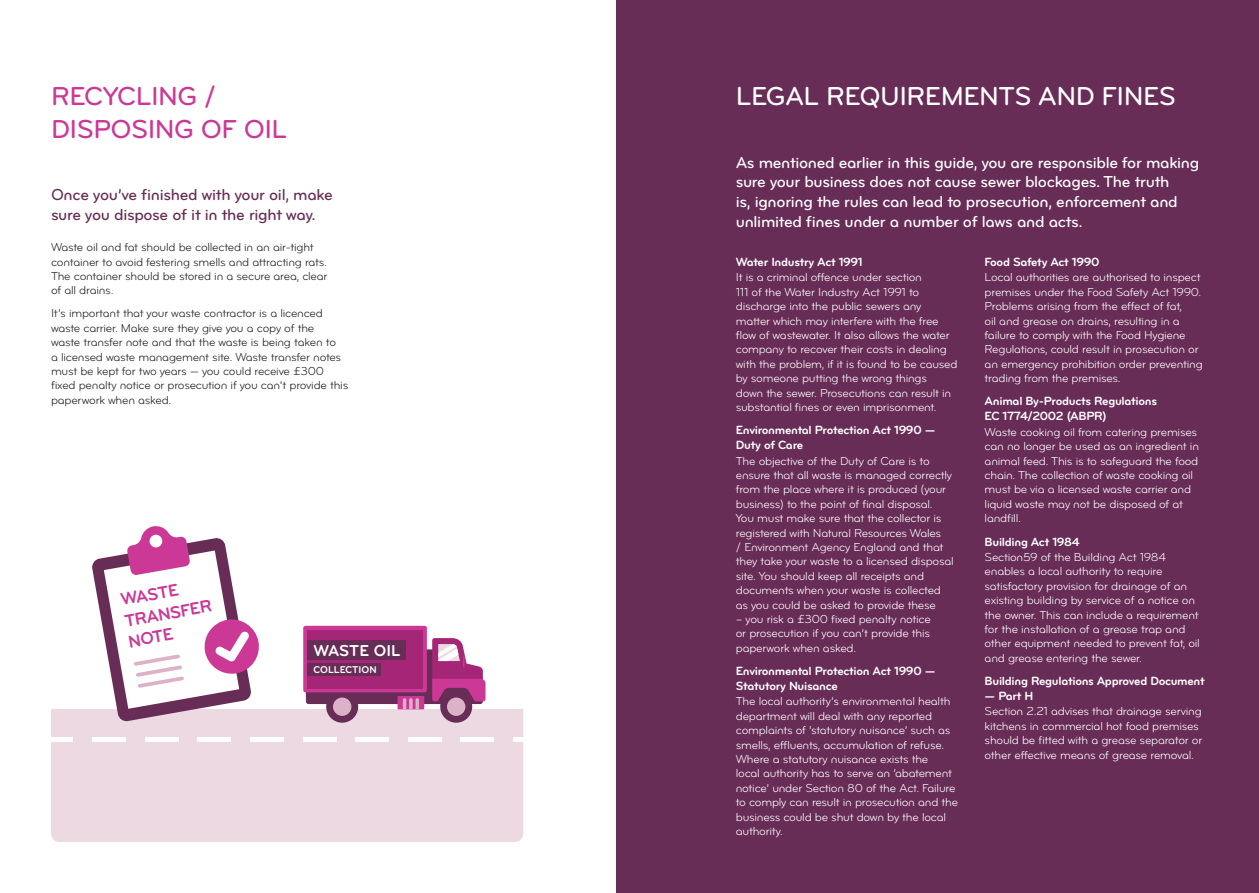
<style>
.page{position:relative;width:1259px;height:893px;background:#fff}
.page>*{position:absolute;margin:0;border:0;box-sizing:border-box;transform-origin:0 0}
.t1{font:27px "Bryant Pro Medium Alternate";letter-spacing:-.02em;color:#fff}
.t2{font:27px/32.4px "Bryant Pro Medium Alternate";letter-spacing:-.02em;color:#cc3896}
.t3{font:700 17.85px/21.3px "Bryant Pro";color:#cc3896}
.t4{font:16.5px/19.8px "Bryant Pro Medium Alternate";letter-spacing:-.02em;color:#fff}
.t5{font:16.5px/19.8px "Bryant Pro Medium Alternate";letter-spacing:-.02em;color:#682d57}
.t6{font:700 16.5px "Bryant Pro";letter-spacing:-.005em;color:#fff}
.t7{font:12.3px/14.9px "Bryant Pro Bold Alternate";letter-spacing:-.025em;color:#fff}
.t8{font:12px/14.4px "Bryant Pro Regular Alternate";letter-spacing:-.02em;color:#fff}
.t9{font:12px/14.4px "Bryant Pro Regular Alternate";letter-spacing:-.02em;color:#231f20}
.t10{font:700 10.35px "Bryant Pro";color:#fff}
</style>
<div class="page">
<div style="left:51px;top:710px;width:472px;height:132px;background:#ecd9e2"></div>
<div style="left:326px;top:691px;width:32px;height:32px;background:#682d57;border-radius:50%"></div>
<div style="left:303px;top:626px;width:124px;height:66px;background:#cc3896;border-radius:2px"></div>
<div style="left:307px;top:630px;width:116px;height:58px;background:#a52576"></div>
<div style="left:440px;top:691px;width:32px;height:32px;background:#682d57;border-radius:50%"></div>
<div style="left:447px;top:697px;width:18px;height:19px;background:#dbb2c8;border-radius:50%"></div>
<svg style="left:306px;top:638px;width:179px;height:71px"></svg>
<div style="left:307px;top:641px;width:99px;height:19px;background:#682d57"></div>
<div style="left:307px;top:663px;width:74px;height:13px;background:#682d57"></div>
<div style="left:333px;top:697px;width:18px;height:19px;background:#dbb2c8;border-radius:50%"></div>
<svg style="left:91px;top:526px;width:170px;height:196px"></svg>
<hr style="left:197px;top:738px;width:34px;height:4px;background:#fff">
<hr style="left:250px;top:738px;width:34px;height:4px;background:#fff">
<hr style="left:302px;top:738px;width:34px;height:4px;background:#fff">
<hr style="left:355px;top:738px;width:34px;height:4px;background:#fff">
<hr style="left:92px;top:738px;width:34px;height:4px;background:#fff">
<hr style="left:145px;top:738px;width:34px;height:4px;background:#fff">
<hr style="left:51px;top:738px;width:22px;height:4px;background:#fff">
<hr style="left:408px;top:738px;width:33px;height:4px;background:#fff">
<hr style="left:460px;top:738px;width:34px;height:4px;background:#fff">
<hr style="left:513px;top:738px;width:10px;height:4px;background:#fff">
<div style="left:617px;top:0;width:642px;height:893px;background:#682d57"></div>
<h1 class="t2" style="left:51px;top:80px;width:238px">RECYCLING /<br>DISPOSING OF OIL</h1>
<h3 class="t5" style="left:51px;top:185px;width:283px">Once you’ve finished with your oil, make sure you dispose of it in the right way.</h3>
<p class="t9" style="left:51px;top:240px;width:278px">Waste oil and fat should be collected in an air-tight container to avoid festering smells and attracting rats.<br>The container should be stored in a secure area, clear of all drains.</p>
<p class="t9" style="left:51px;top:306px;width:299px">It’s important that your waste contractor is a licenced waste carrier. Make sure they give you a copy of the<br>waste transfer note and that the waste is being taken to<br>a licensed waste management site. Waste transfer notes must be kept for two years — you could receive £300 fixed penalty notice or prosecution if you can’t provide this paperwork when asked.</p>
<h2 class="t3" style="left:119px;top:589px;width:90px;rotate:-10deg">WASTE<br>TRANSFER<br>NOTE</h2>
<h3 class="t6" style="left:314px;top:640px;width:88px">WASTE OIL</h3>
<p class="t10" style="left:314px;top:663px;width:65px">COLLECTION</p>
<h1 class="t1" style="left:736px;top:80px;width:441px">LEGAL REQUIREMENTS AND FINES</h1>
<p class="t4" style="left:736px;top:152px;width:465px">As mentioned earlier in this guide, you are responsible for making sure your business does not cause sewer blockages. The truth<br>is, ignoring the rules can lead to prosecution, enforcement and unlimited fines under a number of laws and acts.</p>
<p class="t7" style="left:736px;top:254px;width:128px">Water Industry Act 1991</p>
<p class="t8" style="left:736px;top:270px;width:223px">It is a criminal offence under section<br>111 of the Water Industry Act 1991 to discharge into the public sewers any matter which may interfere with the free flow of wastewater. It also allows the water company to recover their costs in dealing with the problem, if it is found to be caused by someone putting the wrong things<br>down the sewer. Prosecutions can result in substantial fines or even imprisonment.</p>
<p class="t7" style="left:736px;top:423px;width:201px">Environmental Protection Act 1990 —<br>Duty of Care</p>
<p class="t8" style="left:736px;top:453px;width:219px">The objective of the Duty of Care is to ensure that all waste is managed correctly from the place where it is produced (your business) to the point of final disposal.<br>You must make sure that the collector is registered with Natural Resources Wales<br>/ Environment Agency England and that they take your waste to a licensed disposal site. You should keep all receipts and documents when your waste is collected as you could be asked to provide these</p>
<p class="t8" style="left:736px;top:612px;width:196px;text-align:justify">– you risk a £300 fixed penalty notice or prosecution if you can’t provide this paperwork when asked.</p>
<p class="t7" style="left:736px;top:664px;width:201px">Environmental Protection Act 1990 —<br>Statutory Nuisance</p>
<p class="t8" style="left:736px;top:694px;width:224px">The local authority’s environmental health department will deal with any reported complaints of ‘statutory nuisance’ such as smells, effluents, accumulation of refuse.<br>Where a statutory nuisance exists the<br>local authority has to serve an ‘abatement notice’ under Section 80 of the Act. Failure to comply can result in prosecution and the business could be shut down by the local authority.</p>
<p class="t7" style="left:984px;top:254px;width:116px">Food Safety Act 1990</p>
<p class="t8" style="left:984px;top:270px;width:220px">Local authorities are authorised to inspect premises under the Food Safety Act 1990.<br>Problems arising from the effect of fat,<br>oil and grease on drains, resulting in a failure to comply with the Food Hygiene Regulations, could result in prosecution or an emergency prohibition order preventing trading from the premises.</p>
<p class="t7" style="left:984px;top:394px;width:174px">Animal By-Products Regulations<br>EC 1774/2002 (ABPR)</p>
<p class="t8" style="left:984px;top:425px;width:216px">Waste cooking oil from catering premises can no longer be used as an ingredient in animal feed. This is to safeguard the food chain. The collection of waste cooking oil must be via a licensed waste carrier and liquid waste may not be disposed of at landfill.</p>
<p class="t7" style="left:984px;top:534px;width:96px">Building Act 1984</p>
<p class="t8" style="left:984px;top:550px;width:217px">Section59 of the Building Act 1984 enables a local authority to require satisfactory provision for drainage of an existing building by service of a notice on the owner. This can include a requirement for the installation of a grease trap and other equipment needed to prevent fat, oil and grease entering the sewer.</p>
<p class="t7" style="left:984px;top:674px;width:222px">Building Regulations Approved Document</p>
<p class="t7" style="left:984px;top:688px;width:50px">— Part H</p>
<p class="t8" style="left:984px;top:704px;width:219px">Section 2.21 advises that drainage serving kitchens in commercial hot food premises should be fitted with a grease separator or other effective means of grease removal.</p>
</div>
